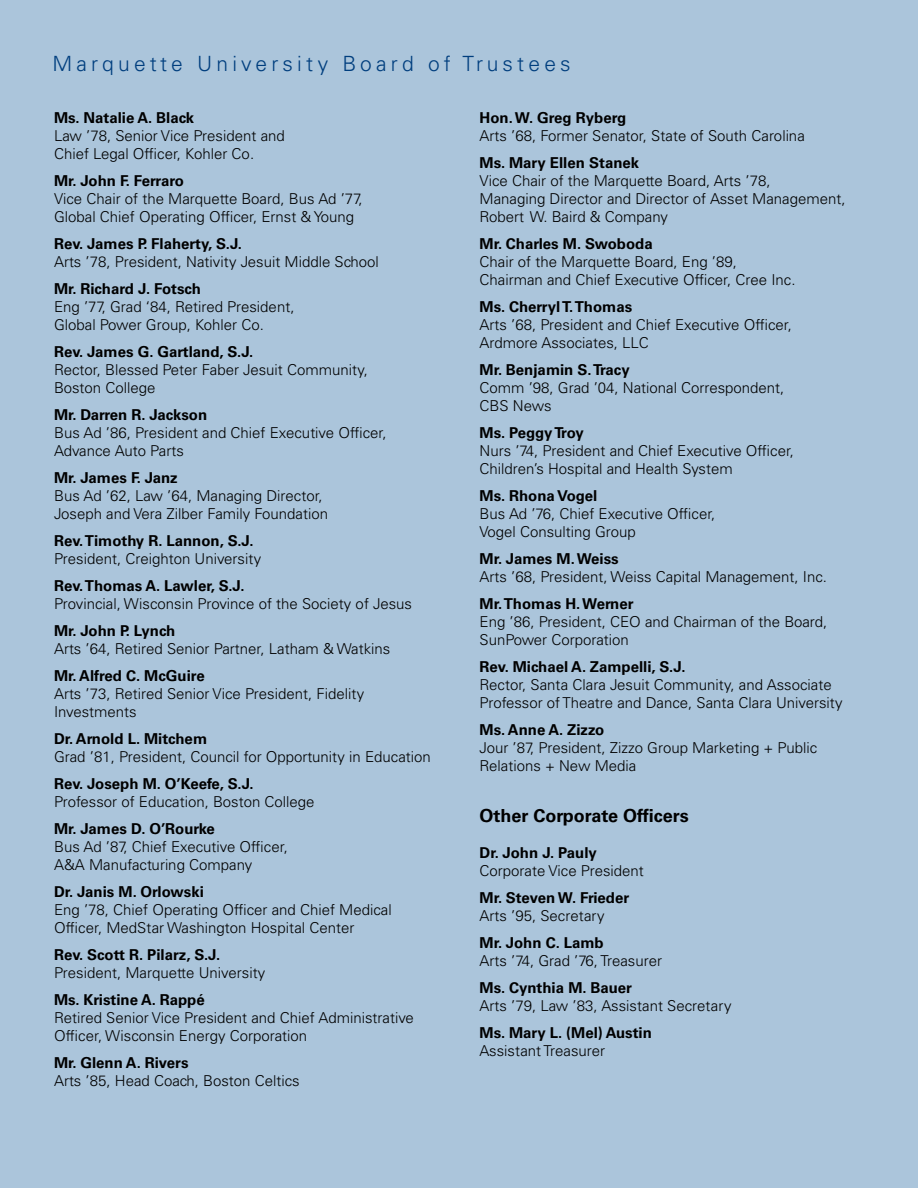
<style>
.page{position:relative;width:918px;height:1188px;background:#abc5db}
.page>*{position:absolute;margin:0;border:0;box-sizing:border-box;transform-origin:0 0}
.t1{font:300 21px "Univers LT Std";letter-spacing:.2em;color:#003e7e}
.t2{font:700 18px "Univers LT Std";color:#000}
.t3{font:300 15px/18px "Univers LT Std";color:#000}
.t4{font:700 15px "Univers LT Std";color:#000}
.t5{font:700 15px "Univers LT Std";letter-spacing:-.02em;color:#000}
</style>
<div class="page">
<h1 class="t1" style="left:52px;top:51px;width:520px">Marquette University Board of Trustees</h1>
<p class="t4" style="left:54px;top:109px;width:142px">Ms. Natalie A. Black</p>
<p class="t3" style="left:54px;top:127px;width:232px">Law ’78, Senior Vice President and<br>Chief Legal Officer, Kohler Co.</p>
<p class="t4" style="left:54px;top:172px;width:132px">Mr. John F. Ferraro</p>
<p class="t3" style="left:54px;top:190px;width:310px">Vice Chair of the Marquette Board, Bus Ad ’77,<br>Global Chief Operating Officer, Ernst &amp; Young</p>
<p class="t4" style="left:54px;top:235px;width:190px">Rev. James P. Flaherty, S.J.</p>
<p class="t3" style="left:54px;top:253px;width:326px">Arts ’78, President, Nativity Jesuit Middle School</p>
<p class="t4" style="left:54px;top:280px;width:148px">Mr. Richard J. Fotsch</p>
<p class="t3" style="left:54px;top:298px;width:242px">E ng ’77, Grad ‘84, Retired President,<br>Global Power Group, Kohler Co.</p>
<p class="t4" style="left:54px;top:343px;width:201px">Rev. James G. Gartland, S.J.</p>
<p class="t3" style="left:54px;top:361px;width:315px">Rector, Blessed Peter Faber Jesuit Community,<br>Boston College</p>
<p class="t4" style="left:54px;top:406px;width:155px">Mr. Darren R. Jackson</p>
<p class="t3" style="left:54px;top:424px;width:334px">Bus Ad ’86, President and Chief Executive Officer,<br>Advance Auto Parts</p>
<p class="t4" style="left:54px;top:469px;width:125px">Mr. James F. Janz</p>
<p class="t3" style="left:54px;top:487px;width:276px">Bus Ad ’62, Law ’64, Managing Director,<br>Joseph and Vera Zilber Family Foundation</p>
<p class="t4" style="left:54px;top:532px;width:201px">Rev. Timothy R. Lannon, S.J.</p>
<p class="t3" style="left:54px;top:550px;width:209px">President, Creighton University</p>
<p class="t4" style="left:54px;top:577px;width:192px">Rev. Thomas A. Lawler, S.J.</p>
<p class="t3" style="left:54px;top:595px;width:360px">Provincial, Wisconsin Province of the Society of Jesus</p>
<p class="t4" style="left:54px;top:622px;width:123px">Mr. John P. Lynch</p>
<p class="t3" style="left:54px;top:640px;width:338px">Arts ’64, Retired Senior Partner, Latham &amp; Watkins</p>
<p class="t4" style="left:54px;top:667px;width:152px">Mr. Alfred C. McGuire</p>
<p class="t3" style="left:54px;top:685px;width:312px">Arts ’73, Retired Senior Vice President, Fidelity<br>Investments</p>
<p class="t4" style="left:54px;top:730px;width:155px">Dr. Arnold L. Mitchem</p>
<p class="t3" style="left:54px;top:748px;width:378px">Grad ’81, President, Council for Opportunity in Education</p>
<p class="t4" style="left:54px;top:775px;width:201px">Rev. Joseph M. O’Keefe, S.J.</p>
<p class="t3" style="left:54px;top:793px;width:262px">Professor of Education, Boston College</p>
<p class="t4" style="left:54px;top:820px;width:162px">Mr. James D. O’Rourke</p>
<p class="t3" style="left:54px;top:838px;width:235px">Bus Ad ’87, Chief Executive Officer,<br>A&amp;A Manufacturing Company</p>
<p class="t4" style="left:54px;top:883px;width:151px">Dr. Janis M. Orlowski</p>
<p class="t3" style="left:54px;top:901px;width:339px">Eng ’78, Chief Operating Officer and Chief Medical<br>Officer, MedStar Washington Hospital Center</p>
<p class="t4" style="left:54px;top:946px;width:168px">Rev. Scott R. Pilarz, S.J.</p>
<p class="t3" style="left:54px;top:964px;width:213px">President, Marquette University</p>
<p class="t4" style="left:54px;top:991px;width:152px">Ms. Kristine A. Rappé</p>
<p class="t3" style="left:54px;top:1009px;width:361px">Retired Senior Vice President and Chief Administrative<br>Officer, Wisconsin E nergy Corporation</p>
<p class="t4" style="left:54px;top:1054px;width:136px">Mr. Glenn A. Rivers</p>
<p class="t3" style="left:54px;top:1072px;width:247px">Arts ’85, Head Coach, Boston Celtics</p>
<p class="t4" style="left:480px;top:109px;width:148px">Hon. W. Greg Ryberg</p>
<p class="t3" style="left:480px;top:127px;width:327px">Arts ’68, Former Senator, State of South Carolina</p>
<p class="t4" style="left:480px;top:154px;width:161px">Ms. Mary Ellen Stanek</p>
<p class="t3" style="left:480px;top:172px;width:368px">Vice Chair of the Marquette Board, Arts ’78,<br>Managing Director and Director of Asset Management,<br>Robert W. Baird &amp; Company</p>
<p class="t4" style="left:480px;top:235px;width:175px">Mr. Charles M. Swoboda</p>
<p class="t3" style="left:480px;top:253px;width:318px">Chair of the Marquette Board, Eng ’89,<br>Chairman and Chief Executive Officer, Cree Inc.</p>
<p class="t4" style="left:480px;top:298px;width:154px">Ms. Cherryl T. Thomas</p>
<p class="t3" style="left:480px;top:316px;width:314px">Arts ’68, President and Chief Executive Officer,<br>Ardmore Associates, LLC</p>
<p class="t4" style="left:480px;top:361px;width:152px">Mr. Benjamin S. Tracy</p>
<p class="t3" style="left:480px;top:379px;width:306px">Comm ’98, Grad ’04, National Correspondent,<br>CBS News</p>
<p class="t5" style="left:480px;top:424px;width:106px">Ms. Peggy Troy</p>
<p class="t3" style="left:480px;top:442px;width:316px">N urs ’74, President and Chief Executive Officer,<br>Children’s Hospital and Health System</p>
<p class="t4" style="left:480px;top:487px;width:119px">Ms. Rhona Vogel</p>
<p class="t3" style="left:480px;top:505px;width:237px">Bus Ad ’76, Chief Executive Officer,<br>Vogel Consulting Group</p>
<p class="t4" style="left:480px;top:550px;width:141px">Mr. James M. Weiss</p>
<p class="t3" style="left:480px;top:568px;width:349px">Arts ’68, President, Weiss Capital Management, Inc.</p>
<p class="t4" style="left:480px;top:595px;width:156px">Mr. Thomas H. Werner</p>
<p class="t3" style="left:480px;top:613px;width:349px">Eng ’86, President, CEO and Chairman of the Board,<br>SunPower Corporation</p>
<p class="t4" style="left:480px;top:658px;width:208px">Rev. Michael A. Zampelli, S.J.</p>
<p class="t3" style="left:480px;top:676px;width:365px">Rector, Santa Clara Jesuit Community, and Associate<br>Professor of Theatre and Dance, Santa Clara University</p>
<p class="t4" style="left:480px;top:721px;width:126px">Ms. Anne A. Zizzo</p>
<p class="t3" style="left:480px;top:739px;width:339px">Jour ’87, President, Zizzo Group Marketing + Public<br>Relations + New Media</p>
<p class="t2" style="left:480px;top:805px;width:211px">Other Corporate Officers</p>
<p class="t4" style="left:480px;top:844px;width:119px">Dr. John J. Pauly</p>
<p class="t3" style="left:480px;top:862px;width:166px">Corporate Vice President</p>
<p class="t4" style="left:480px;top:889px;width:151px">Mr. Steven W. Frieder</p>
<p class="t3" style="left:480px;top:907px;width:127px">Arts ’95, Secretary</p>
<p class="t4" style="left:480px;top:934px;width:126px">Mr. John C. Lamb</p>
<p class="t3" style="left:480px;top:952px;width:184px">Arts ’74, Grad ’76, Treasurer</p>
<p class="t4" style="left:480px;top:979px;width:154px">Ms. Cynthia M. Bauer</p>
<p class="t3" style="left:480px;top:997px;width:254px">Arts ’79, Law ’83, Assistant Secretary</p>
<p class="t4" style="left:480px;top:1024px;width:174px">Ms. Mary L. (Mel) Austin</p>
<p class="t3" style="left:480px;top:1042px;width:127px">Assistant Treasurer</p>
</div>
